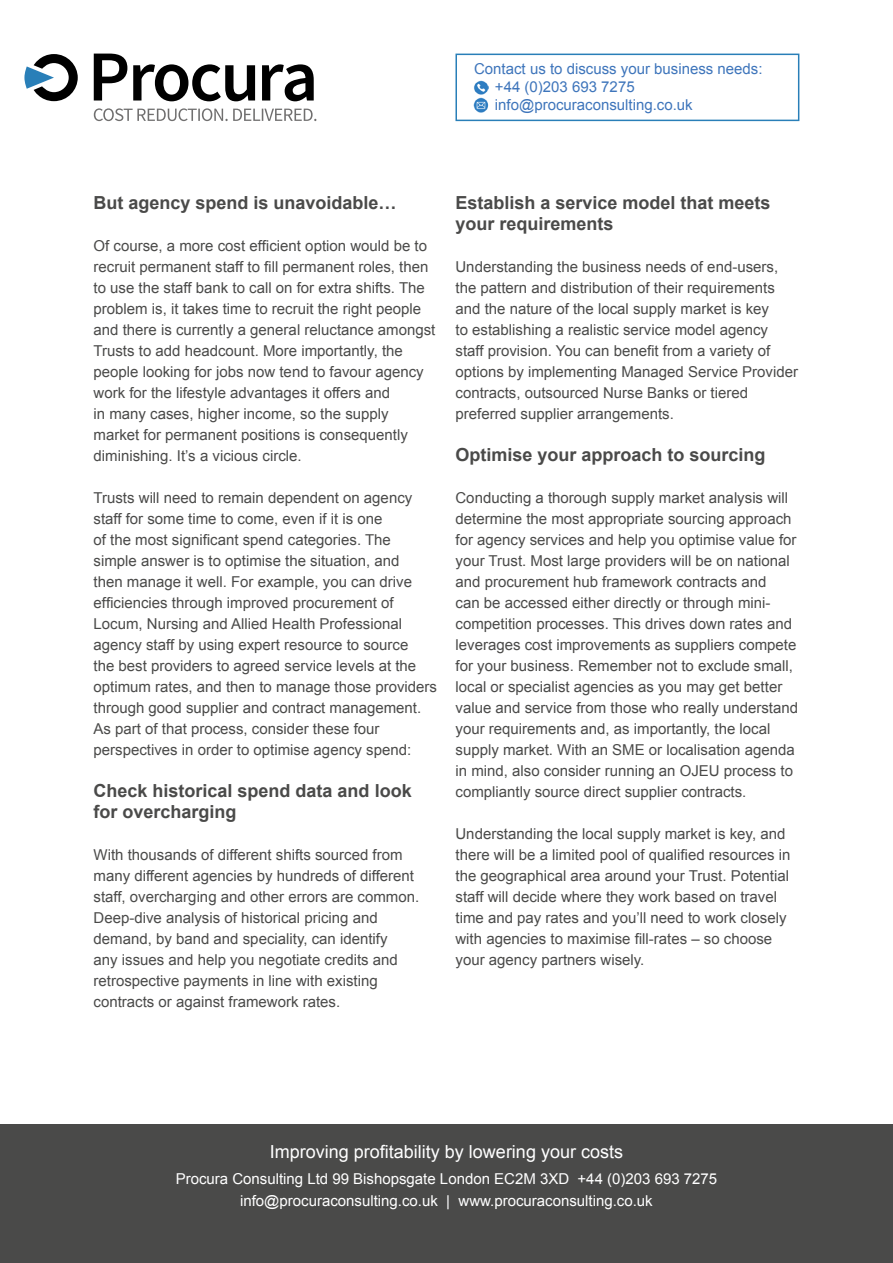
<style>
.page{position:relative;width:893px;height:1263px;background:#fff}
.page>*{position:absolute;margin:0;border:0;box-sizing:border-box;transform-origin:0 0}
.t1{font:700 18px/21px "Arial";color:#4a4a49}
.t2{font:18px "Arial";color:#fff}
.t3{font:15px/21px "Arial";color:#4a4a49}
.t4{font:15px/22.5px "Arial";color:#fff;text-align:center}
.t5{font:15px/18px "Arial";color:#3e75bb}
</style>
<div class="page">
<div style="left:0;top:1125px;width:893px;height:138px;background:#4a4a49"></div>
<div style="left:455px;top:54px;width:344px;height:67px;border:2px solid #297fb8"></div>
<img style="left:474px;top:80px;width:14px;height:15px">
<img style="left:473px;top:97px;width:15px;height:15px">
<svg style="left:94px;top:108px;width:222px;height:13px"></svg>
<svg style="left:94px;top:54px;width:220px;height:47px"></svg>
<svg style="left:24px;top:54px;width:54px;height:47px"></svg>
<p class="t5" style="left:495px;top:60px;width:269px;text-indent:-21px">Contact us to discuss your business needs: +44 (0)203 693 7275 info@procuraconsulting.co.uk</p>
<p class="t1" style="left:94px;top:192px;width:305px">But agency spend is unavoidable…</p>
<p class="t3" style="left:94px;top:235px;width:343px">Of course, a more cost efficient option would be to recruit permanent staff to fill permanent roles, then to use the staff bank to call on for extra shifts. The problem is, it takes time to recruit the right people and there is currently a general reluctance amongst Trusts to add headcount. More importantly, the people looking for jobs now tend to favour agency work for the lifestyle advantages it offers and<br>in many cases, higher income, so the supply market for permanent positions is consequently diminishing. It’s a vicious circle.</p>
<p class="t3" style="left:94px;top:487px;width:345px">Trusts will need to remain dependent on agency staff for some time to come, even if it is one<br>of the most significant spend categories. The simple answer is to optimise the situation, and<br>then manage it well. For example, you can drive efficiencies through improved procurement of Locum, Nursing and Allied Health Professional agency staff by using expert resource to source<br>the best providers to agreed service levels at the optimum rates, and then to manage those providers through good supplier and contract management.<br>As part of that process, consider these four perspectives in order to optimise agency spend:</p>
<p class="t1" style="left:94px;top:780px;width:320px">Check historical spend data and look for overcharging</p>
<p class="t3" style="left:94px;top:844px;width:327px">With thousands of different shifts sourced from many different agencies by hundreds of different staff, overcharging and other errors are common.<br>Deep-dive analysis of historical pricing and demand, by band and speciality, can identify<br>any issues and help you negotiate credits and retrospective payments in line with existing contracts or against framework rates.</p>
<p class="t1" style="left:455px;top:192px;width:317px">Establish a service model that meets your requirements</p>
<p class="t3" style="left:455px;top:256px;width:344px">Understanding the business needs of end-users, the pattern and distribution of their requirements and the nature of the local supply market is key<br>to establishing a realistic service model agency staff provision. You can benefit from a variety of options by implementing Managed Service Provider contracts, outsourced Nurse Banks or tiered preferred supplier arrangements.</p>
<p class="t1" style="left:455px;top:444px;width:312px">Optimise your approach to sourcing</p>
<p class="t3" style="left:455px;top:487px;width:344px">Conducting a thorough supply market analysis will determine the most appropriate sourcing approach for agency services and help you optimise value for your Trust. Most large providers will be on national and procurement hub framework contracts and<br>can be accessed either directly or through mini&shy;competition processes. This drives down rates and leverages cost improvements as suppliers compete for your business. Remember not to exclude small, local or specialist agencies as you may get better value and service from those who really understand your requirements and, as importantly, the local supply market. With an SME or localisation agenda in mind, also consider running an OJEU process to compliantly source direct supplier contracts.</p>
<p class="t3" style="left:455px;top:823px;width:337px">Understanding the local supply market is key, and there will be a limited pool of qualified resources in the geographical area around your Trust. Potential staff will decide where they work based on travel time and pay rates and you’ll need to work closely with agencies to maximise fill-rates – so choose your agency partners wisely.</p>
<p class="t2" style="left:270px;top:1140px;width:355px">Improving profitability by lowering your costs</p>
<p class="t4" style="left:176px;top:1167px;width:543px">Procura Consulting Ltd 99 Bishopsgate London EC2M 3XD +44 (0)203 693 7275 info@procuraconsulting.co.uk | www.procuraconsulting.co.uk</p>
</div>
